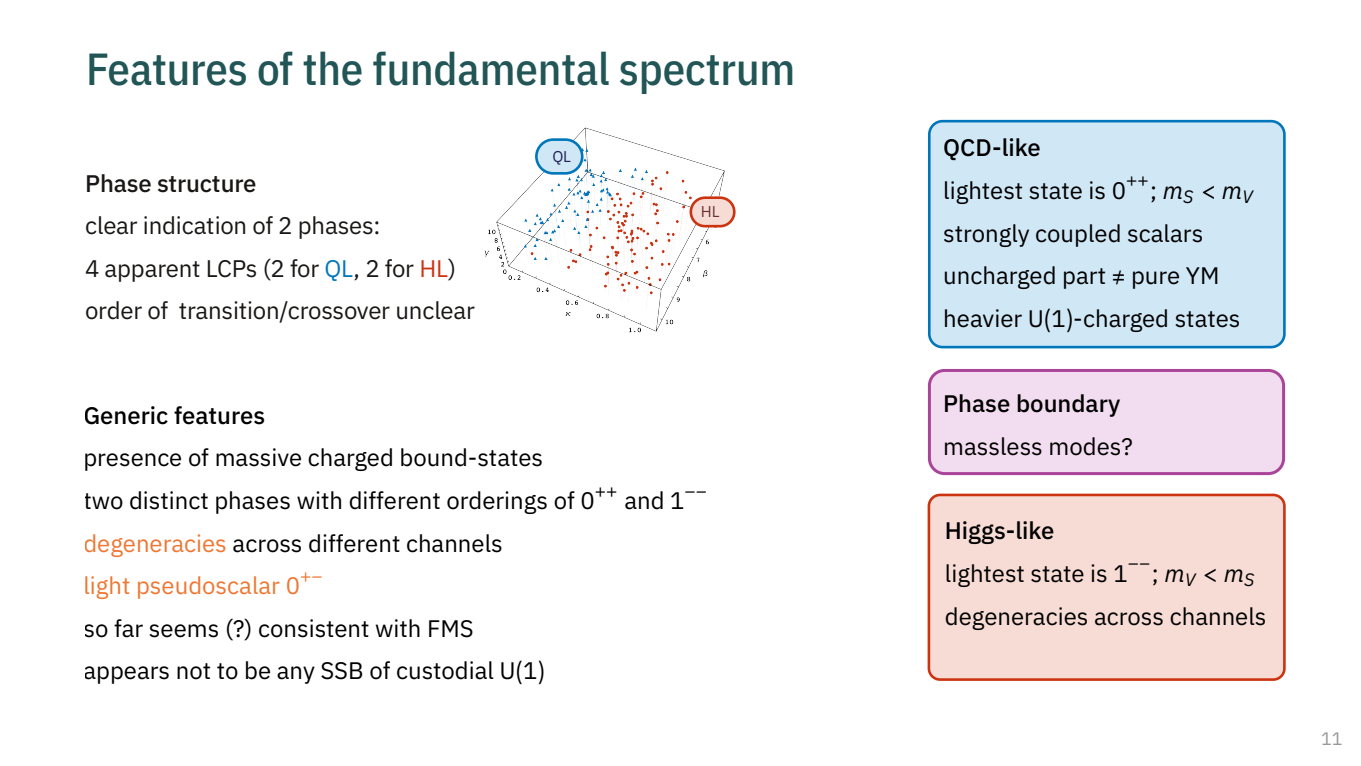
<style>
.page{position:relative;width:1361px;height:766px;background:#fff}
.page>*{position:absolute;margin:0;border:0;box-sizing:border-box;transform-origin:0 0}
.t1{font:45px "IBM Plex Sans Cond Medm";letter-spacing:-.005em;color:#255}
.t2{font:24px/42.6px "IBM Plex Sans";color:#000}
.t3{font:24px/42.6px "IBM Plex Sans";letter-spacing:-.01em;color:#181715}
.t4{font:24px/42.6px "IBM Plex Sans";color:#e73}
.t5{font:500 24px "IBM Plex Sans";color:#000}
.t6{font:24px "IBM Plex Sans Medm";letter-spacing:-.005em;color:#181715}
.t7{font:18px "IBM Plex Sans";color:#999}
.t8{font:15.6px "IBM Plex Sans";color:#633}
.t9{font:15.6px "IBM Plex Sans";color:#225}
.s1{color:#07b}
.s2{color:#c31}
.s3{color:#000}
.s4{font-weight:500}
.s5{font-style:italic}
</style>
<div class="page">
<img style="left:484px;top:127px;width:252px;height:206px">
<div style="left:691px;top:198px;width:43px;height:28px;background:#f7dcd5;border-radius:14px"></div>
<div style="left:689px;top:196px;width:46px;height:31px;border:3px solid #c31;border-radius:14px"></div>
<div style="left:536px;top:139px;width:46px;height:34px;background:#d0e7f5;border-radius:17px"></div>
<div style="left:535px;top:138px;width:48px;height:37px;border:3px solid #07b;border-radius:17px"></div>
<div style="left:929px;top:121px;width:355px;height:226px;background:#d0e7f5;border-radius:13px"></div>
<div style="left:928px;top:120px;width:357px;height:228px;border:3px solid #07b;border-radius:13px"></div>
<div style="left:929px;top:495px;width:355px;height:184px;background:#f7dcd5;border-radius:11px"></div>
<div style="left:927px;top:493px;width:358px;height:187px;border:3px solid #c31;border-radius:11px"></div>
<div style="left:929px;top:370px;width:354px;height:103px;background:#f2dcef;border-radius:15px"></div>
<div style="left:928px;top:369px;width:357px;height:106px;border:3px solid #a49;border-radius:15px"></div>
<h1 class="t1" style="left:86px;top:39px;width:711px">Features of the fundamental spectrum</h1>
<p class="t6" style="left:85px;top:167px;width:173px">Phase structure</p>
<p class="t3" style="left:85px;top:204px;width:391px">clear indication of 2 phases:<br>4 apparent LCPs (2 for <span class="s1">QL</span>, 2 for <span class="s2">HL</span>) order of transition/crossover unclear</p>
<p class="t9" style="left:552px;top:146px;width:20px">QL</p>
<p class="t8" style="left:701px;top:200px;width:20px">HL</p>
<p class="t5" style="left:83px;top:405px;width:183px">Generic features</p>
<p class="t2" style="left:83px;top:438px;width:603px">presence of massive charged bound-states<br>two distinct phases with different orderings of 0 and 1</p>
<p class="t4" style="left:83px;top:523px;width:421px">degeneracies <span class="s3">across different channels </span>light pseudoscalar 0</p>
<p class="t2" style="left:83px;top:608px;width:456px">so far seems (?) consistent with FMS appears not to be any SSB of custodial U 1</p>
<p class="t2" style="left:943px;top:128px;width:311px"><span class="s4">QCD-like<br></span>lightest state is 0 ; <span class="s5">m</span><sub>S</sub> <span class="s5">m</span><sub>V </sub>strongly coupled scalars uncharged part ≠ pure YM heavier U 1 -charged states</p>
<p class="t5" style="left:943px;top:393px;width:179px">Phase boundary</p>
<p class="t2" style="left:943px;top:427px;width:191px">massless modes?</p>
<p class="t5" style="left:945px;top:520px;width:111px">Higgs-like</p>
<p class="t2" style="left:945px;top:553px;width:184px">lightest state is 1</p>
<p class="t2" style="left:945px;top:553px;width:323px;text-indent:207px">; <span class="s5">m</span><sub>V</sub> <span class="s5">m</span><sub>S </sub>degeneracies across channels</p>
<p class="t7" style="left:1321px;top:726px;width:23px">11</p>
</div>
